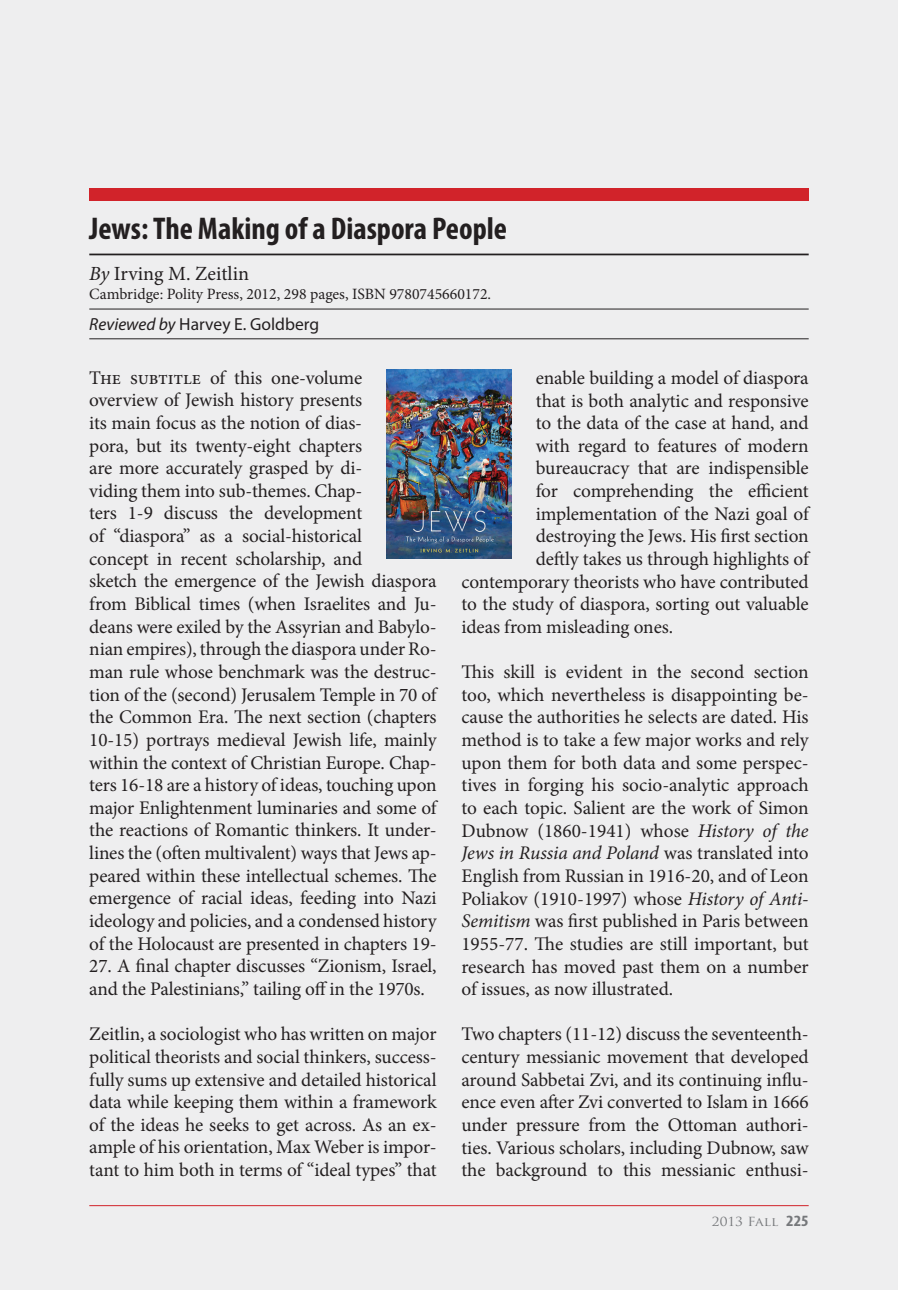
<style>
.page{position:relative;width:898px;height:1290px;background:#eeeeef}
.page>*{position:absolute;margin:0;border:0;box-sizing:border-box;transform-origin:0 0}
.t1{font:700 condensed 31.5px "Myriad Pro";color:#231f20}
.t2{font:20.12px "Minion Pro";color:#231f20}
.t3{font:19.25px/22.6px "Minion Pro";letter-spacing:-.01em;color:#231f20;text-align:justify}
.t4{font:17.5px "Myriad Pro";color:#231f20}
.t5{font:15.75px "Minion Pro";color:#231f20}
.t6{font:12.25px "Trajan Pro";color:#76787b;scale:1.11 1}
.s1{font-style:italic}
.s2{font-family:"Myriad Pro";font-weight:700;font-stretch:condensed;font-size:15.75px}
</style>
<div class="page">
<hr style="left:89px;top:1205px;width:720px;height:1px;background:#d1232a">
<hr style="left:89px;top:254px;width:720px;height:1px;background:#231f20">
<hr style="left:89px;top:309px;width:720px;height:1px;background:#231f20">
<hr style="left:89px;top:338px;width:720px;height:1px;background:#231f20">
<div style="left:89px;top:189px;width:720px;height:12px;background:#d1232a"></div>
<img style="left:387px;top:370px;width:124px;height:188px">
<h1 class="t1" style="left:89px;top:209px;width:419px">Jews: The Making of a Diaspora People</h1>
<p class="t2" style="left:89px;top:260px;width:161px"><span class="s1">By</span> Irving M. Zeitlin</p>
<p class="t5" style="left:89px;top:283px;width:403px">Cambridge: Polity Press, 2012, 298 pages, ISBN 9780745660172.</p>
<p class="t4" style="left:89px;top:314px;width:231px"><span class="s1">Reviewed by</span> Harvey E. Goldberg</p>
<p class="t3" style="left:89px;top:366px;width:349px;text-align:left">The subtitle of this one-volume<br>overview of Jewish history presents<br>its main focus as the notion of dias-<br>pora, but its twenty-eight chapters<br>are more accurately grasped by di-<br>viding them into sub-themes. Chap-<br>ters 1-9 discuss the development<br>of “diaspora” as a social-historical<br>concept in recent scholarship, and<br>sketch the emergence of the Jewish diaspora from Biblical times (when Israelites and Ju&shy;deans were exiled by the Assyrian and Babylo&shy;nian empires), through the diaspora under Ro&shy;man rule whose benchmark was the destruc&shy;tion of the (second) Jerusalem Temple in 70 of the Common Era. The next section (chapters 10-15) portrays medieval Jewish life, mainly within the context of Christian Europe. Chap&shy;ters 16-18 are a history of ideas, touching upon major Enlightenment luminaries and some of the reactions of Romantic thinkers. It under&shy;lines the (often multivalent) ways that Jews ap&shy;peared within these intellectual schemes. The emergence of racial ideas, feeding into Nazi ideology and policies, and a condensed history of the Holocaust are presented in chapters 19-</p>
<p class="t3" style="left:89px;top:955px;width:349px">27. A final chapter discusses “Zionism, Israel, and the Palestinians,” tailing off in the 1970s.</p>
<p class="t3" style="left:89px;top:1023px;width:349px">Zeitlin, a sociologist who has written on major political theorists and social thinkers, success&shy;fully sums up extensive and detailed historical data while keeping them within a framework of the ideas he seeks to get across. As an ex&shy;ample of his orientation, Max Weber is impor&shy;tant to him both in terms of “ideal types” that</p>
<p class="t3" style="left:536px;top:366px;width:274px">enable building a model of diaspora</p>
<p class="t3" style="left:536px;top:389px;width:274px">that is both analytic and responsive</p>
<p class="t3" style="left:536px;top:412px;width:274px">to the data of the case at hand, and</p>
<p class="t3" style="left:536px;top:434px;width:274px">with regard to features of modern</p>
<p class="t3" style="left:536px;top:457px;width:274px">bureaucracy that are indispensible</p>
<p class="t3" style="left:536px;top:480px;width:274px">for comprehending the efficient</p>
<p class="t3" style="left:536px;top:502px;width:274px">implementation of the Nazi goal of</p>
<p class="t3" style="left:536px;top:525px;width:274px">destroying the Jews. His first section</p>
<p class="t3" style="left:536px;top:548px;width:274px">deftly takes us through highlights of</p>
<p class="t3" style="left:461px;top:570px;width:349px">contemporary theorists who have contributed</p>
<p class="t3" style="left:461px;top:593px;width:349px">to the study of diaspora, sorting out valuable</p>
<p class="t3" style="left:461px;top:615px;width:213px">ideas from misleading ones.</p>
<p class="t3" style="left:461px;top:661px;width:349px">This skill is evident in the second section too, which nevertheless is disappointing be&shy;cause the authorities he selects are dated. His method is to take a few major works and rely upon them for both data and some perspec&shy;tives in forging his socio-analytic approach to each topic. Salient are the work of Simon Dubnow (1860-1941) whose <span class="s1">History of the Jews in Russia and Poland</span> was translated into English from Russian in 1916-20, and of Leon Poliakov (1910-1997) whose <span class="s1">History of Anti-Semitism</span> was first published in Paris between 1955-77. The studies are still important, but research has moved past them on a number of issues, as now illustrated.</p>
<p class="t3" style="left:461px;top:1023px;width:349px">Two chapters (11-12) discuss the seventeenth&shy;century messianic movement that developed around Sabbetai Zvi, and its continuing influ&shy;ence even after Zvi converted to Islam in 1666 under pressure from the Ottoman authori&shy;ties. Various scholars, including Dubnow, saw the background to this messianic enthusi-</p>
<p class="t6" style="left:712px;top:1213px;width:89px">2013 Fall <span class="s2">225</span></p>
</div>
